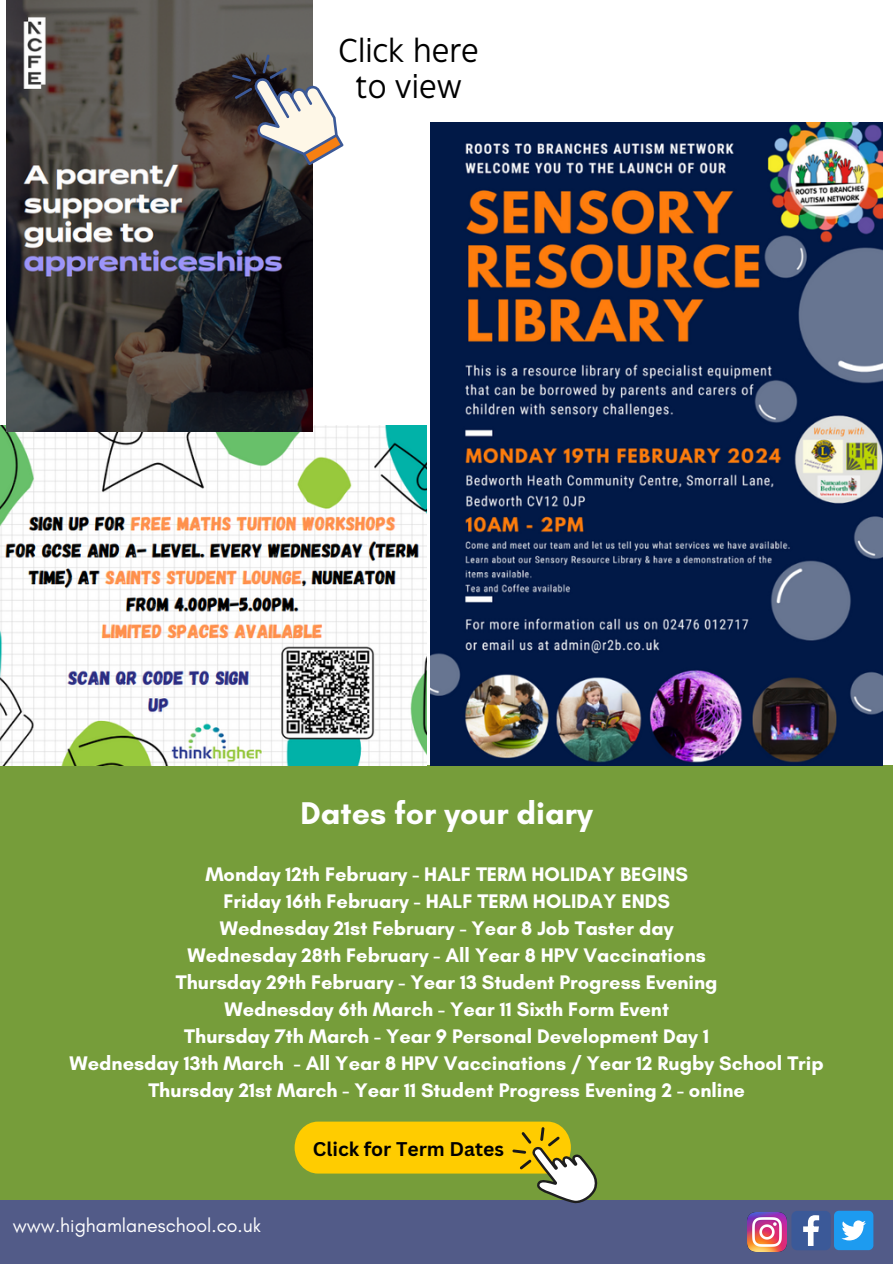
<style>
.page{position:relative;width:893px;height:1264px;background:#fff}
.page>*{position:absolute;margin:0;border:0;box-sizing:border-box;transform-origin:0 0}
.t1{font:33px/36px "Eastman Grotesque";color:#000;text-align:center}
.t2{font:700 31.95px "Glacial Indifference";color:#fff}
.t3{font:700 19.95px/27px "Glacial Indifference";color:#fff;text-align:center}
.t4{font:19.5px "Glacial Indifference";color:#fff}
.t5{font:700 19.35px "Canva Sans";color:#000}
</style>
<div class="page">
<div style="left:0;top:1199px;width:892px;height:64px;background:#525b88"></div>
<img style="left:747px;top:1212px;width:39px;height:39px">
<div style="left:833px;top:1210px;width:40px;height:40px;background:#1d9bf0;border-radius:5px"></div>
<svg style="left:841px;top:1220px;width:24px;height:20px"></svg>
<svg style="left:791px;top:1211px;width:39px;height:39px"></svg>
<div style="left:0;top:765px;width:892px;height:434px;background:#769d3a"></div>
<svg style="left:294px;top:1121px;width:304px;height:82px"></svg>
<img style="left:0;top:425px;width:426px;height:340px">
<img style="left:430px;top:122px;width:452px;height:643px">
<img style="left:6px;top:0;width:306px;height:431px">
<svg style="left:232px;top:54px;width:111px;height:111px"></svg>
<p class="t1" style="left:338px;top:35px;width:142px">Click here to view</p>
<p class="t2" style="left:300px;top:793px;width:294px">Dates for your diary</p>
<h1 class="t3" style="left:70px;top:860px;width:755px">Monday 12th February - HALF TERM HOLIDAY BEGINS<br>Friday 16th February - HALF TERM HOLIDAY ENDS<br>Wednesday 21st February - Year 8 Job Taster day<br>Wednesday 28th February - All Year 8 HPV Vaccinations<br>Thursday 29th February - Year 13 Student Progress Evening<br>Wednesday 6th March - Year 11 Sixth Form Event<br>Thursday 7th March - Year 9 Personal Development Day 1<br>Wednesday 13th March - All Year 8 HPV Vaccinations / Year 12 Rugby School Trip Thursday 21st March - Year 11 Student Progress Evening 2 - online</h1>
<h3 class="t5" style="left:313px;top:1135px;width:192px">Click for Term Dates</h3>
<p class="t4" style="left:13px;top:1213px;width:250px">www.highamlaneschool.co.uk</p>
</div>
